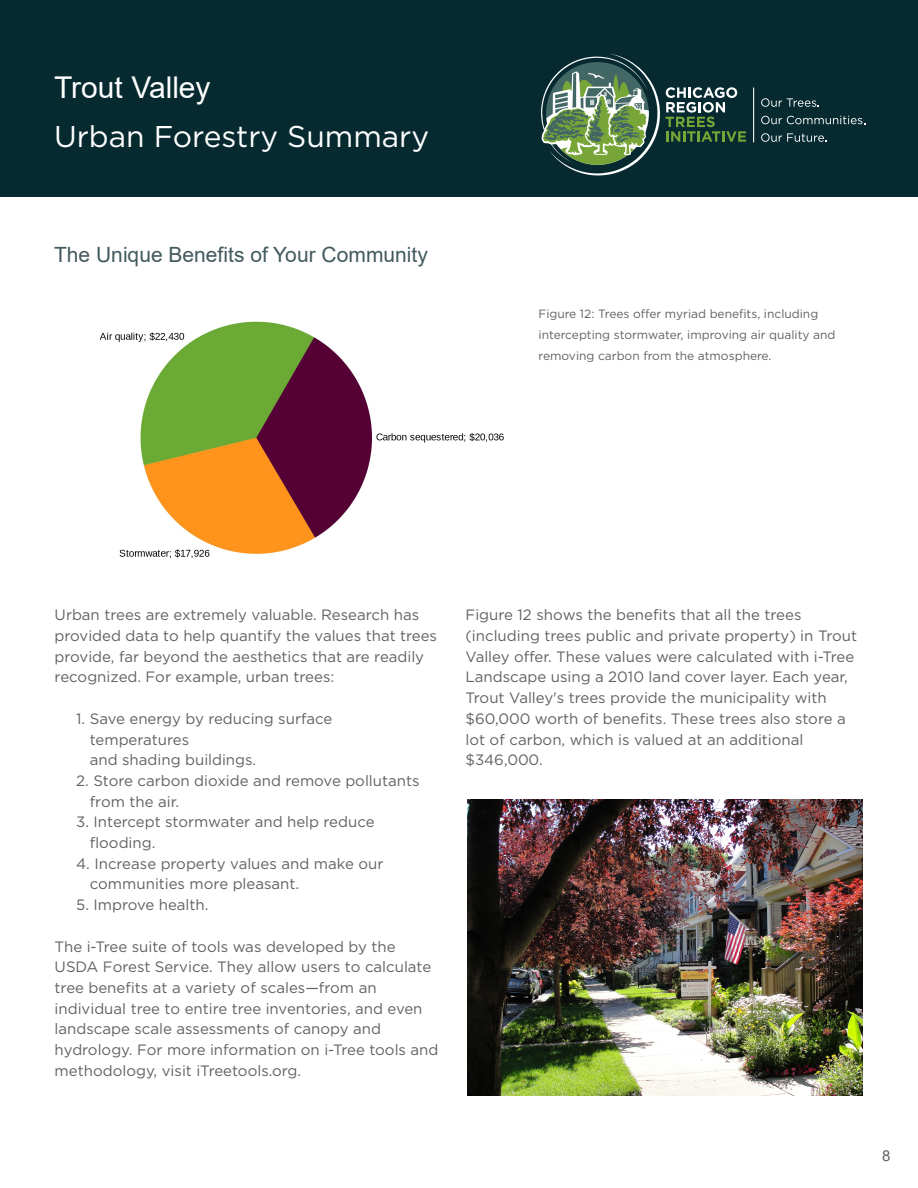
<style>
.page{position:relative;width:918px;height:1188px;background:#fff}
.page>*{position:absolute;margin:0;border:0;box-sizing:border-box;transform-origin:0 0}
.t1{font:30px "Gotham";color:#fff}
.t2{font:30px "Arial";color:#fff}
.t3{font:21px "Arial";color:#42595e}
.t4{font:15px/20.7px "Gotham";color:#626261}
.t5{font:15px "Arial";color:#626261}
.t6{font:12px/20.7px "Gotham";letter-spacing:-.005em;color:#626261}
</style>
<div class="page">
<div style="left:0;top:0;width:918px;height:196px;background:#062a30"></div>
<hr style="left:753px;top:88px;width:1px;height:54px;background:#fff">
<svg style="left:761px;top:98px;width:58px;height:9px"></svg>
<svg style="left:761px;top:116px;width:104px;height:8px"></svg>
<svg style="left:761px;top:133px;width:65px;height:9px"></svg>
<svg style="left:541px;top:54px;width:205px;height:121px"></svg>
<img style="left:99px;top:321px;width:405px;height:238px">
<img style="left:467px;top:800px;width:395px;height:296px">
<h1 class="t2" style="left:54px;top:71px;width:158px">Trout Valley</h1>
<h1 class="t1" style="left:54px;top:123px;width:377px">Urban Forestry Summary</h1>
<h2 class="t3" style="left:54px;top:243px;width:375px">The Unique Benefits of Your Community</h2>
<p class="t6" style="left:539px;top:305px;width:298px">Figure 12: Trees offer myriad benefits, including intercepting stormwater, improving air quality and removing carbon from the atmosphere.</p>
<p class="t4" style="left:55px;top:606px;width:384px">Urban trees are extremely valuable. Research has provided data to help quantify the values that trees provide, far beyond the aesthetics that are readily recognized. For example, urban trees:</p>
<p class="t4" style="left:90px;top:709px;width:244px;text-indent:-14px">1. Save energy by reducing surface temperatures<br>and shading buildings.</p>
<p class="t4" style="left:90px;top:771px;width:331px;text-indent:-14px">2. Store carbon dioxide and remove pollutants from the air.</p>
<p class="t4" style="left:90px;top:813px;width:286px;text-indent:-14px">3. Intercept stormwater and help reduce flooding.</p>
<p class="t4" style="left:90px;top:854px;width:295px;text-indent:-14px">4. Increase property values and make our communities more pleasant.</p>
<p class="t4" style="left:76px;top:895px;width:134px">5. Improve health.</p>
<p class="t4" style="left:55px;top:937px;width:385px">The i-Tree suite of tools was developed by the USDA Forest Service. They allow users to calculate tree benefits at a variety of scales—from an individual tree to entire tree inventories, and even landscape scale assessments of canopy and hydrology. For more information on i-Tree tools and methodology, visit iTreetools.org.</p>
<p class="t4" style="left:466px;top:606px;width:393px">Figure 12 shows the benefits that all the trees (including trees public and private property) in Trout Valley offer. These values were calculated with i-Tree Landscape using a 2010 land cover layer. Each year, Trout Valley's trees provide the municipality with $60,000 worth of benefits. These trees also store a lot of carbon, which is valued at an additional $346,000.</p>
<p class="t5" style="left:882px;top:1147px;width:10px">8</p>
</div>
